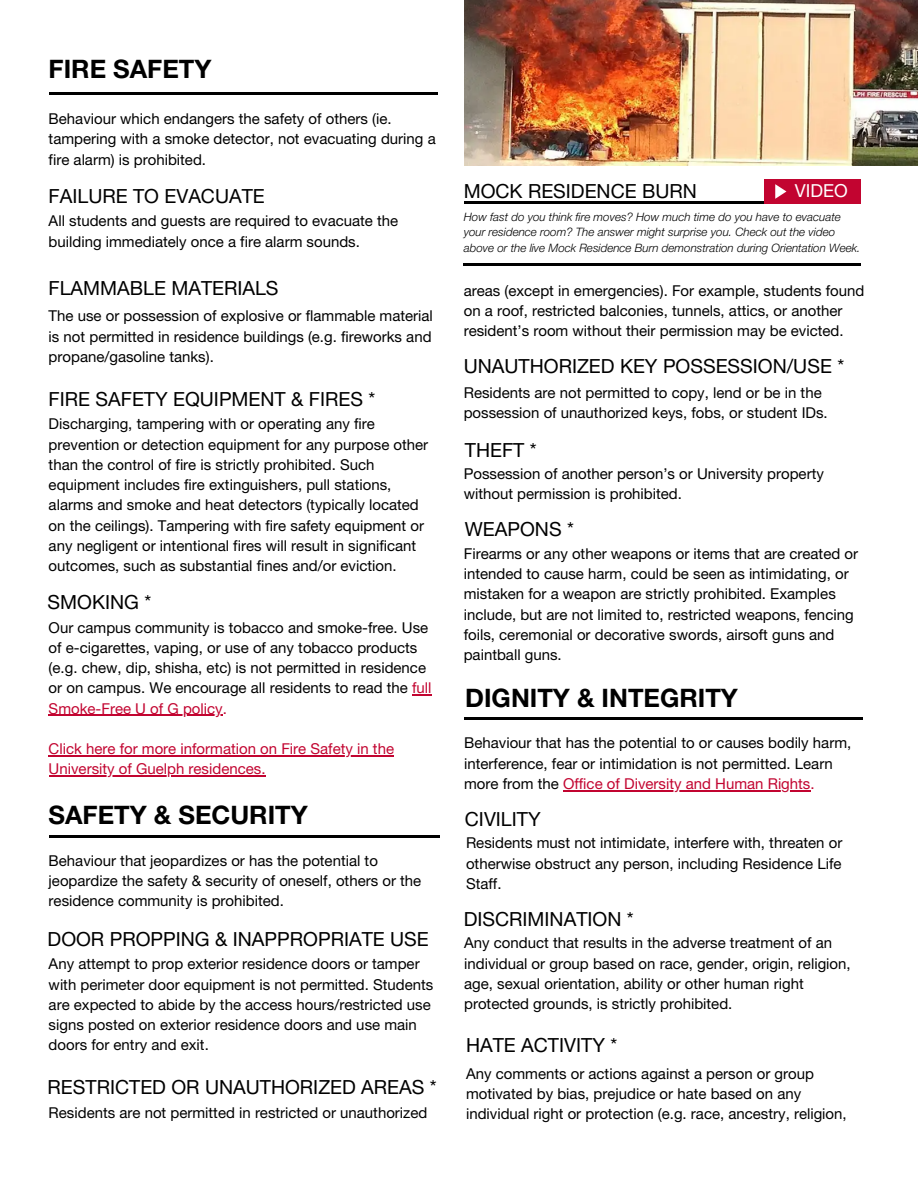
<style>
.page{position:relative;width:918px;height:1188px;background:#fff}
.page>*{position:absolute;margin:0;border:0;box-sizing:border-box;transform-origin:0 0}
.t1{font:700 25.5px "Helvetica Neue LT Pro";color:#000}
.t2{font:19.5px "Helvetica Neue LT Pro";color:#000}
.t3{font:18px "Helvetica Neue LT Pro";color:#fff}
.t4{font:15px/20.2px "Helvetica Neue LT Pro";color:#000}
.t5{font:15px/20.2px "Helvetica Neue LT Pro";color:#c20430}
.t6{font:italic 300 11.55px/15.5px "Helvetica Neue LT Pro";color:#000}
.s1{color:#c20430}
</style>
<div class="page">
<hr style="left:464px;top:263px;width:397px;height:3px;background:#000">
<img style="left:465px;top:0;width:453px;height:165px">
<hr style="left:412px;top:694px;width:20px;height:2px;background:#c20430">
<hr style="left:49px;top:715px;width:174px;height:1px;background:#c20430">
<hr style="left:49px;top:755px;width:345px;height:1px;background:#c20430">
<hr style="left:49px;top:775px;width:216px;height:2px;background:#c20430">
<hr style="left:563px;top:790px;width:247px;height:1px;background:#c20430">
<hr style="left:49px;top:835px;width:391px;height:3px;background:#000">
<hr style="left:465px;top:717px;width:398px;height:2px;background:#000">
<hr style="left:49px;top:92px;width:389px;height:2px;background:#000">
<hr style="left:464px;top:201px;width:389px;height:3px;background:#000">
<div style="left:764px;top:179px;width:97px;height:25px;background:#c20430"></div>
<svg style="left:775px;top:184px;width:11px;height:15px"></svg>
<p class="t1" style="left:49px;top:59px;width:164px">FIRE SAFETY</p>
<p class="t4" style="left:49px;top:111px;width:389px">Behaviour which endangers the safety of others (ie. tampering with a smoke detector, not evacuating during a fire alarm) is prohibited.</p>
<p class="t2" style="left:49px;top:189px;width:218px">FAILURE TO EVACUATE</p>
<p class="t4" style="left:49px;top:213px;width:351px">All students and guests are required to evacuate the building immediately once a fire alarm sounds.</p>
<p class="t2" style="left:49px;top:281px;width:231px">FLAMMABLE MATERIALS</p>
<p class="t4" style="left:49px;top:308px;width:386px;text-align:justify">The use or possession of explosive or flammable material is not permitted in residence buildings (e.g. fireworks and propane/gasoline tanks).</p>
<p class="t2" style="left:49px;top:392px;width:328px">FIRE SAFETY EQUIPMENT &amp; FIRES *</p>
<p class="t4" style="left:49px;top:416px;width:381px">Discharging, tampering with or operating any fire prevention or detection equipment for any purpose other than the control of fire is strictly prohibited. Such equipment includes fire extinguishers, pull stations, alarms and smoke and heat detectors (typically located on the ceilings). Tampering with fire safety equipment or any negligent or intentional fires will result in significant outcomes, such as substantial fines and/or eviction.</p>
<p class="t2" style="left:48px;top:595px;width:105px">SMOKING *</p>
<p class="t4" style="left:49px;top:619px;width:384px">Our campus community is tobacco and smoke-free. Use of e-cigarettes, vaping, or use of any tobacco products (e.g. chew, dip, shisha, etc) is not permitted in residence or on campus. We encourage all residents to read the <span class="s1">full Smoke-Free U of G policy.</span></p>
<p class="t5" style="left:49px;top:741px;width:347px">Click here for more information on Fire Safety in the<br>University of Guelph residences.</p>
<p class="t1" style="left:49px;top:806px;width:261px">SAFETY &amp; SECURITY</p>
<p class="t4" style="left:49px;top:852px;width:374px">Behaviour that jeopardizes or has the potential to jeopardize the safety &amp; security of oneself, others or the residence community is prohibited.</p>
<p class="t2" style="left:48px;top:932px;width:383px">DOOR PROPPING &amp; INAPPROPRIATE USE</p>
<p class="t4" style="left:49px;top:956px;width:386px">Any attempt to prop exterior residence doors or tamper with perimeter door equipment is not permitted. Students are expected to abide by the access hours/restricted use signs posted on exterior residence doors and use main doors for entry and exit.</p>
<p class="t2" style="left:48px;top:1080px;width:391px">RESTRICTED OR UNAUTHORIZED AREAS *</p>
<p class="t4" style="left:49px;top:1105px;width:380px">Residents are not permitted in restricted or unauthorized</p>
<p class="t2" style="left:464px;top:184px;width:235px">MOCK RESIDENCE BURN</p>
<p class="t3" style="left:795px;top:184px;width:54px">VIDEO</p>
<p class="t6" style="left:464px;top:211px;width:398px">How fast do you think fire moves? How much time do you have to evacuate your residence room? The answer might surprise you. Check out the video above or the live Mock Residence Burn demonstration during Orientation Week.</p>
<p class="t4" style="left:464px;top:283px;width:402px">areas (except in emergencies). For example, students found on a roof, restricted balconies, tunnels, attics, or another resident’s room without their permission may be evicted.</p>
<p class="t2" style="left:464px;top:360px;width:382px">UNAUTHORIZED KEY POSSESSION/USE *</p>
<p class="t4" style="left:464px;top:385px;width:366px">Residents are not permitted to copy, lend or be in the possession of unauthorized keys, fobs, or student IDs.</p>
<p class="t2" style="left:465px;top:443px;width:73px">THEFT *</p>
<p class="t4" style="left:464px;top:466px;width:362px">Possession of another person’s or University property without permission is prohibited.</p>
<p class="t2" style="left:465px;top:522px;width:111px">WEAPONS *</p>
<p class="t4" style="left:464px;top:545px;width:396px">Firearms or any other weapons or items that are created or intended to cause harm, could be seen as intimidating, or mistaken for a weapon are strictly prohibited. Examples include, but are not limited to, restricted weapons, fencing foils, ceremonial or decorative swords, airsoft guns and paintball guns.</p>
<p class="t1" style="left:465px;top:688px;width:274px">DIGNITY &amp; INTEGRITY</p>
<p class="t4" style="left:464px;top:735px;width:389px">Behaviour that has the potential to or causes bodily harm, interference, fear or intimidation is not permitted. Learn more from the <span class="s1">Office of Diversity and Human Rights.</span></p>
<p class="t2" style="left:465px;top:812px;width:77px">CIVILITY</p>
<p class="t4" style="left:466px;top:835px;width:378px;text-align:justify">Residents must not intimidate, interfere with, threaten or otherwise obstruct any person, including Residence Life Staff.</p>
<p class="t2" style="left:464px;top:912px;width:172px">DISCRIMINATION *</p>
<p class="t4" style="left:464px;top:935px;width:388px">Any conduct that results in the adverse treatment of an individual or group based on race, gender, origin, religion, age, sexual orientation, ability or other human right protected grounds, is strictly prohibited.</p>
<p class="t2" style="left:466px;top:1038px;width:153px">HATE ACTIVITY *</p>
<p class="t4" style="left:466px;top:1065px;width:382px">Any comments or actions against a person or group motivated by bias, prejudice or hate based on any individual right or protection (e.g. race, ancestry, religion,</p>
</div>
